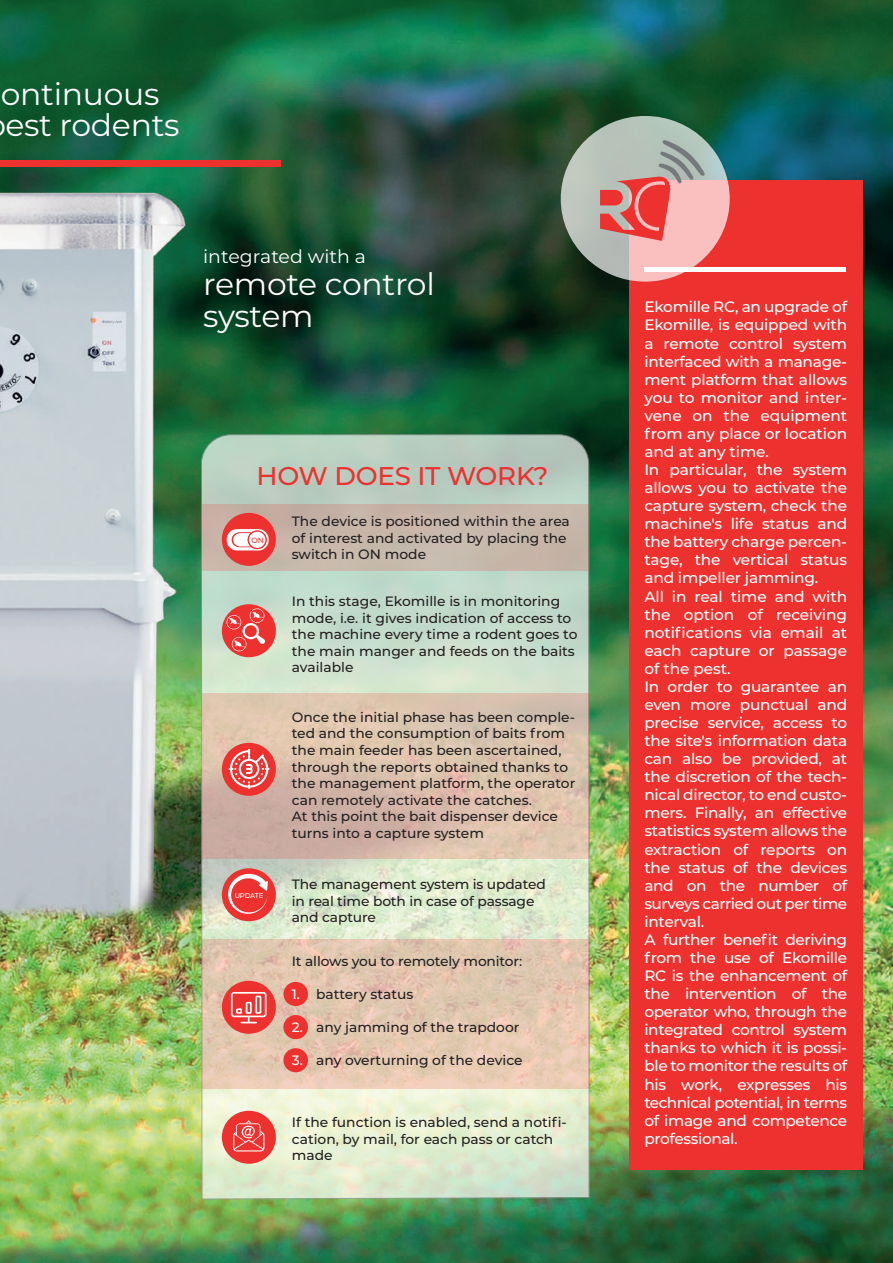
<style>
.page{position:relative;width:893px;height:1263px;background:#fff}
.page>*{position:absolute;margin:0;border:0;box-sizing:border-box;transform-origin:0 0}
.t1{font:30.9px/32px "Montserrat";letter-spacing:-.01em;color:#fff}
.t2{font:500 25.65px "Montserrat";color:#ed312e}
.t3{font:18.45px "Montserrat";color:#fff}
.t4{font:500 15px/18px "Montserrat";letter-spacing:-.015em;color:#fff}
.t5{font:500 13.5px/16.5px "Montserrat";color:#231f20}
.t6{font:500 7.5px "Montserrat";color:#ed312e}
.t7{font:500 6.75px "Montserrat";color:#fff}
.s1{color:#fff}
</style>
<div class="page">
<img style="left:0;top:0;width:893px;height:1263px">
<svg style="left:201px;top:434px;width:388px;height:765px;background:#cfdfc9"></svg>
<div style="left:629px;top:181px;width:233px;height:989px;background:#ed312e"></div>
<div style="left:0;top:160px;width:280px;height:7px;background:#ed312e"></div>
<hr style="left:644px;top:267px;width:202px;height:4px;background:#fff">
<svg style="left:202px;top:940px;width:387px;height:149px;background:#e3c7b0"></svg>
<svg style="left:561px;top:116px;width:169px;height:166px;background:#cfc2bd"></svg>
<svg style="left:600px;top:140px;width:105px;height:101px"></svg>
<div style="left:283px;top:982px;width:25px;height:24px;background:#ed312e;border-radius:50%"></div>
<div style="left:283px;top:1015px;width:25px;height:24px;background:#ed312e;border-radius:50%"></div>
<div style="left:283px;top:1048px;width:25px;height:24px;background:#ed312e;border-radius:50%"></div>
<div style="left:202px;top:505px;width:387px;height:66px;background:#c7b6a9"></div>
<svg style="left:202px;top:693px;width:387px;height:165px;background:#d8bdab"></svg>
<div style="left:222px;top:1111px;width:54px;height:53px;background:#ed312e;border-radius:50%"></div>
<svg style="left:233px;top:1120px;width:31px;height:31px"></svg>
<div style="left:222px;top:513px;width:54px;height:53px;background:#ed312e;border-radius:50%"></div>
<svg style="left:227px;top:529px;width:42px;height:21px"></svg>
<div style="left:249px;top:532px;width:16px;height:16px;background:#fff;border-radius:50%"></div>
<div style="left:222px;top:868px;width:54px;height:53px;background:#ed312e;border-radius:50%"></div>
<svg style="left:228px;top:874px;width:40px;height:40px"></svg>
<div style="left:222px;top:604px;width:54px;height:53px;background:#ed312e;border-radius:50%"></div>
<div style="left:222px;top:743px;width:54px;height:53px;background:#ed312e;border-radius:50%"></div>
<div style="left:222px;top:981px;width:54px;height:53px;background:#ed312e;border-radius:50%"></div>
<svg style="left:231px;top:992px;width:36px;height:31px"></svg>
<svg style="left:227px;top:608px;width:38px;height:43px"></svg>
<svg style="left:229px;top:749px;width:41px;height:40px"></svg>
<h1 class="t1" style="left:1px;top:76px;width:180px">ontinuous est rodents</h1>
<p class="t3" style="left:203px;top:244px;width:164px">integrated with a</p>
<h1 class="t1" style="left:203px;top:267px;width:233px">remote control system</h1>
<h2 class="t2" style="left:256px;top:458px;width:293px">HOW DOES IT WORK?</h2>
<p class="t5" style="left:292px;top:512px;width:280px">The device is positioned within the area of interest and activated by placing the switch in ON mode</p>
<p class="t5" style="left:292px;top:592px;width:287px">In this stage, Ekomille is in monitoring mode, i.e. it gives indication of access to the machine every time a rodent goes to the main manger and feeds on the baits available</p>
<p class="t5" style="left:292px;top:708px;width:285px">Once the initial phase has been comple&shy;ted and the consumption of baits from the main feeder has been ascertained, through the reports obtained thanks to the management platform, the operator can remotely activate the catches.<br>At this point the bait dispenser device turns into a capture system</p>
<p class="t5" style="left:292px;top:875px;width:255px">The management system is updated in real time both in case of passage and capture</p>
<p class="t5" style="left:292px;top:952px;width:232px">It allows you to remotely monitor:</p>
<p class="t5" style="left:292px;top:985px;width:123px"><span class="s1">1.</span> battery status</p>
<p class="t5" style="left:292px;top:1018px;width:229px"><span class="s1">2.</span> any jamming of the trapdoor</p>
<p class="t5" style="left:292px;top:1052px;width:232px"><span class="s1">3.</span> any overturning of the device</p>
<p class="t6" style="left:252px;top:535px;width:14px">ON</p>
<p class="t7" style="left:235px;top:890px;width:30px">UPDATE</p>
<p class="t5" style="left:292px;top:1113px;width:277px">If the function is enabled, send a notifi&shy;cation, by mail, for each pass or catch made</p>
<p class="t4" style="left:644px;top:297px;width:204px">Ekomille RC, an upgrade of<br>Ekomille, is equipped with a remote control system interfaced with a manage&shy;ment platform that allows you to monitor and inter&shy;vene on the equipment from any place or location and at any time.<br>In particular, the system allows you to activate the capture system, check the machine's life status and the battery charge percen&shy;tage, the vertical status and impeller jamming.<br>All in real time and with the option of receiving notifications via email at each capture or passage of the pest.<br>In order to guarantee an even more punctual and precise service, access to the site's information data can also be provided, at the discretion of the tech&shy;nical director, to end custo&shy;mers. Finally, an effective statistics system allows the extraction of reports on the status of the devices and on the number of surveys carried out per time interval.<br>A further benefit deriving from the use of Ekomille<br>RC is the enhancement of the intervention of the operator who, through the integrated control system thanks to which it is possi&shy;ble to monitor the results of his work, expresses his technical potential, in terms of image and competence professional.</p>
</div>
